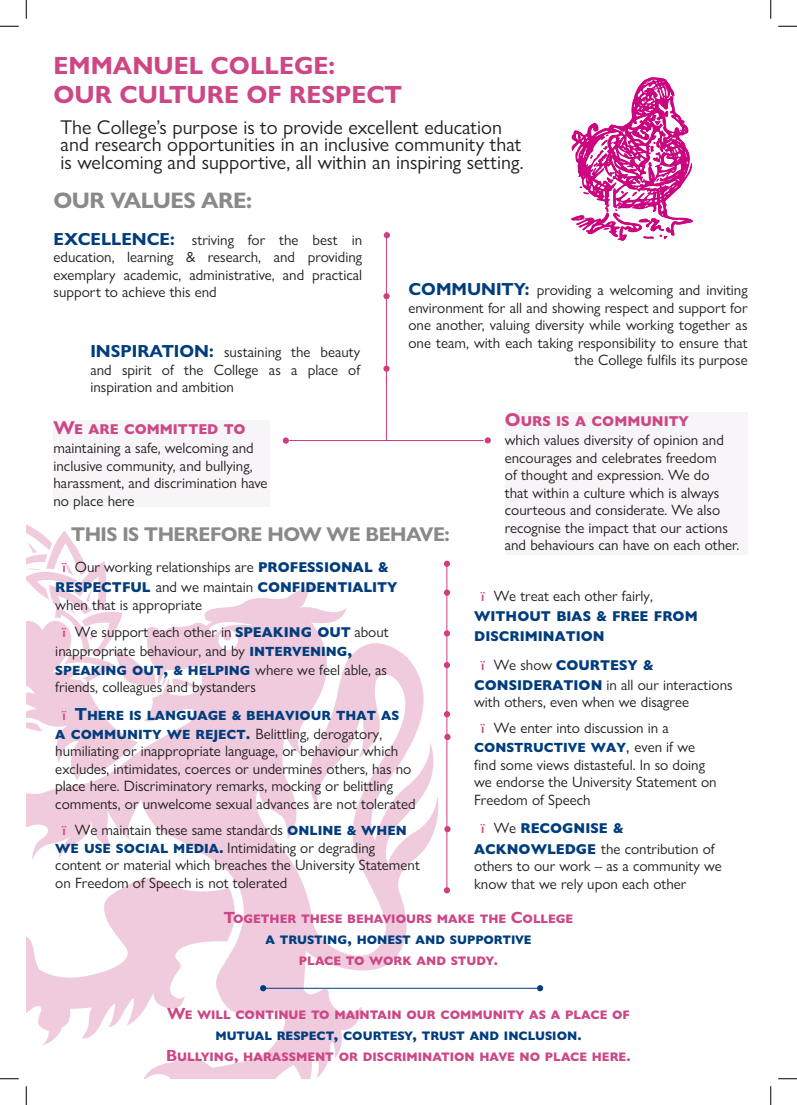
<style>
.page{position:relative;width:797px;height:1105px;background:#fff}
.page>*{position:absolute;margin:0;border:0;box-sizing:border-box;transform-origin:0 0}
.Paragraph_Style_1{font:700 25px "Gill Sans Nova";color:#cd4685}
.t1{font:700 22.5px "Gill Sans Nova";letter-spacing:-.025em;color:#8b888a}
.Paragraph_Style_3{font:20px/17.5px "Gill Sans Nova";color:#231f20}
.t2{font:700 20px "Gill Sans Nova";letter-spacing:-.025em;color:#8b888a}
.t3{font:700 18.75px/20px "Gill Sans Nova";color:#013d7d}
.Paragraph_Style_4{font:700 18.75px "Gill Sans Nova";color:#cd4685}
.t4{font:700 17.5px "Gill Sans Nova";color:#013d7d}
.Paragraph_Style_4-2{font:700 16.25px "Gill Sans Nova";color:#cd4685}
.Paragraph_Style_4-3{font:700 16.25px "Gill Sans Nova";color:#013d7d}
.Paragraph_Style_2{font:15px/17.5px "Gill Sans Nova";color:#231f20}
.s1{font-weight:700;font-size:17.5px;color:#013d7d}
.s2{font-weight:600;font-size:13.75px;color:#cd4685}
.s3{font-weight:700;font-size:18.75px;color:#013d7d}
.s4{font-weight:400;font-size:15px;color:#231f20}
.s5{font-weight:400;color:#231f20}
</style>
<div class="page">
<img style="left:570px;top:77px;width:122px;height:164px">
<svg style="left:26px;top:585px;width:412px;height:494px"></svg>
<svg style="left:218px;top:630px;width:20px;height:20px"></svg>
<svg style="left:26px;top:524px;width:129px;height:256px"></svg>
<hr style="left:289px;top:440px;width:99px;height:1px;background:#cf3d7d">
<svg style="left:383px;top:293px;width:6px;height:6px"></svg>
<div style="left:54px;top:420px;width:216px;height:87px;background:#f7f5f7"></div>
<hr style="left:386px;top:232px;width:1px;height:208px;background:#cf3d7d">
<svg style="left:384px;top:232px;width:6px;height:6px"></svg>
<svg style="left:383px;top:366px;width:6px;height:17px"></svg>
<div style="left:283px;top:437px;width:6px;height:7px;background:#cf3d7d;border-radius:50%"></div>
<hr style="left:385px;top:440px;width:98px;height:1px;background:#cf3d7d">
<div style="left:484px;top:437px;width:7px;height:6px;background:#cf3d7d;border-radius:50%"></div>
<div style="left:505px;top:412px;width:242px;height:143px;background:#f7f5f7"></div>
<svg style="left:444px;top:887px;width:6px;height:6px"></svg>
<hr style="left:446px;top:562px;width:1px;height:331px;background:#cf3d7d">
<svg style="left:444px;top:561px;width:6px;height:6px"></svg>
<div style="left:444px;top:589px;width:6px;height:7px;background:#cf3d7d;border-radius:50%"></div>
<svg style="left:444px;top:630px;width:6px;height:6px"></svg>
<svg style="left:444px;top:662px;width:6px;height:6px"></svg>
<svg style="left:444px;top:711px;width:6px;height:6px"></svg>
<hr style="left:262px;top:988px;width:276px;height:1px;background:#013d7d">
<svg style="left:260px;top:985px;width:6px;height:6px"></svg>
<svg style="left:537px;top:985px;width:6px;height:6px"></svg>
<svg style="left:444px;top:734px;width:6px;height:6px"></svg>
<svg style="left:444px;top:826px;width:6px;height:6px"></svg>
<svg style="left:0;top:25px;width:19px;height:2px"></svg>
<svg style="left:778px;top:25px;width:19px;height:2px"></svg>
<svg style="left:0;top:1078px;width:19px;height:1px"></svg>
<svg style="left:778px;top:1078px;width:19px;height:1px"></svg>
<svg style="left:25px;top:0;width:2px;height:19px"></svg>
<svg style="left:25px;top:1086px;width:2px;height:19px"></svg>
<svg style="left:770px;top:0;width:1px;height:19px"></svg>
<svg style="left:770px;top:1086px;width:1px;height:19px"></svg>
<p class="Paragraph_Style_1" style="left:54px;top:50px;width:283px">EMMANUEL COLLEGE:</p>
<p class="Paragraph_Style_1" style="left:54px;top:79px;width:350px">OUR CULTURE OF RESPECT</p>
<p class="Paragraph_Style_3" style="left:61px;top:118px;width:464px">The College’s purpose is to provide excellent education and research opportunities in an inclusive community that is welcoming and supportive, all within an inspiring setting.</p>
<p class="t1" style="left:54px;top:187px;width:200px">OUR VALUES ARE:</p>
<p class="Paragraph_Style_2" style="left:54px;top:231px;width:310px;text-align:justify"><span class="s1">EXCELLENCE:</span> striving for the best in education, learning &amp; research, and providing exemplary academic, administrative, and practical support to achieve this end</p>
<p class="Paragraph_Style_2" style="left:90px;top:343px;width:271px;text-align:justify"><span class="s1">INSPIRATION:</span> sustaining the beauty and spirit of the College as a place of inspiration and ambition</p>
<p class="Paragraph_Style_2" style="left:408px;top:281px;width:341px;text-align:right"><span class="s1">COMMUNITY:</span> providing a welcoming and inviting environment for all and showing respect and support for one another, valuing diversity while working together as one team, with each taking responsibility to ensure that the College fulfils its purpose</p>
<p class="Paragraph_Style_4" style="left:54px;top:416px;width:193px">We are committed to</p>
<p class="Paragraph_Style_2" style="left:54px;top:439px;width:216px">maintaining a safe, welcoming and inclusive community, and bullying, harassment, and discrimination have no place here</p>
<p class="t2" style="left:71px;top:521px;width:380px">THIS IS THEREFORE HOW WE BEHAVE:</p>
<p class="Paragraph_Style_4" style="left:505px;top:408px;width:185px">Ours is a community</p>
<p class="Paragraph_Style_2" style="left:505px;top:431px;width:236px">which values diversity of opinion and encourages and celebrates freedom<br>of thought and expression. We do<br>that within a culture which is always courteous and considerate. We also recognise the impact that our actions and behaviours can have on each other.</p>
<p class="Paragraph_Style_2" style="left:62px;top:558px;width:327px"><span class="s2">ï</span> Our working relationships are <span class="s3">professional &amp;</span></p>
<p class="t3" style="left:55px;top:576px;width:344px">respectful <span class="s4">and we maintain</span> confidentiality</p>
<p class="Paragraph_Style_2" style="left:55px;top:596px;width:148px">when that is appropriate</p>
<p class="Paragraph_Style_2" style="left:55px;top:623px;width:335px;line-height:18.8px;text-indent:7px"><span class="s2">ï</span> We support each other in <span class="s3">speaking out</span> about inappropriate behaviour, and by <span class="s1">intervening,</span></p>
<p class="t4" style="left:55px;top:658px;width:333px">speaking out, &amp; helping <span class="s4">where we feel able, as</span></p>
<p class="Paragraph_Style_2" style="left:55px;top:678px;width:202px">friends, colleagues and bystanders</p>
<p class="t4" style="left:62px;top:703px;width:338px"><span class="s2">ï</span> There is language &amp; behaviour that as</p>
<p class="Paragraph_Style_2" style="left:55px;top:725px;width:362px"><span class="s1">a community we reject.</span> Belittling, derogatory, humiliating or inappropriate language, or behaviour which excludes, intimidates, coerces or undermines others, has no place here. Discriminatory remarks, mocking or belittling comments, or unwelcome sexual advances are not tolerated</p>
<p class="Paragraph_Style_2" style="left:55px;top:821px;width:366px;text-indent:7px"><span class="s2">ï</span> We maintain these same standards <span class="s1">online &amp; when we use social media.</span> Intimidating or degrading content or material which breaches the University Statement on Freedom of Speech is not tolerated</p>
<p class="Paragraph_Style_4-2" style="left:224px;top:908px;width:351px">Together these behaviours make the College</p>
<p class="Paragraph_Style_4-3" style="left:265px;top:929px;width:268px">a trusting, honest and supportive</p>
<p class="Paragraph_Style_4-2" style="left:299px;top:950px;width:200px">place to work and study.</p>
<p class="Paragraph_Style_2" style="left:481px;top:587px;width:173px"><span class="s2">ï</span> We treat each other fairly,</p>
<p class="t3" style="left:474px;top:604px;width:225px">without bias &amp; free from discrimination</p>
<p class="t3" style="left:481px;top:653px;width:173px"><span class="s2">ï</span> <span class="s4">We show</span> courtesy &amp;</p>
<p class="Paragraph_Style_2" style="left:474px;top:675px;width:260px"><span class="s3">consideration</span> in all our interactions with others, even when we disagree</p>
<p class="Paragraph_Style_2" style="left:481px;top:719px;width:189px"><span class="s2">ï</span> We enter into discussion in a</p>
<p class="t4" style="left:474px;top:735px;width:222px">constructive way<span class="s5">,</span> <span class="s4">even if we</span></p>
<p class="Paragraph_Style_2" style="left:474px;top:756px;width:244px">find some views distasteful. In so doing we endorse the University Statement on<br>Freedom of Speech</p>
<p class="t3" style="left:481px;top:817px;width:143px"><span class="s2">ï</span> <span class="s4">We</span> recognise &amp;</p>
<p class="Paragraph_Style_2" style="left:474px;top:839px;width:249px"><span class="s3">acknowledge</span> the contribution of others to our work – as a community we know that we rely upon each other</p>
<p class="Paragraph_Style_4-2" style="left:167px;top:1003px;width:464px">We will continue to maintain our community as a place of</p>
<p class="Paragraph_Style_4-3" style="left:215px;top:1024px;width:368px">mutual respect, courtesy, trust and inclusion.</p>
<p class="Paragraph_Style_4-2" style="left:166px;top:1045px;width:466px">Bullying, harassment or discrimination have no place here.</p>
</div>
